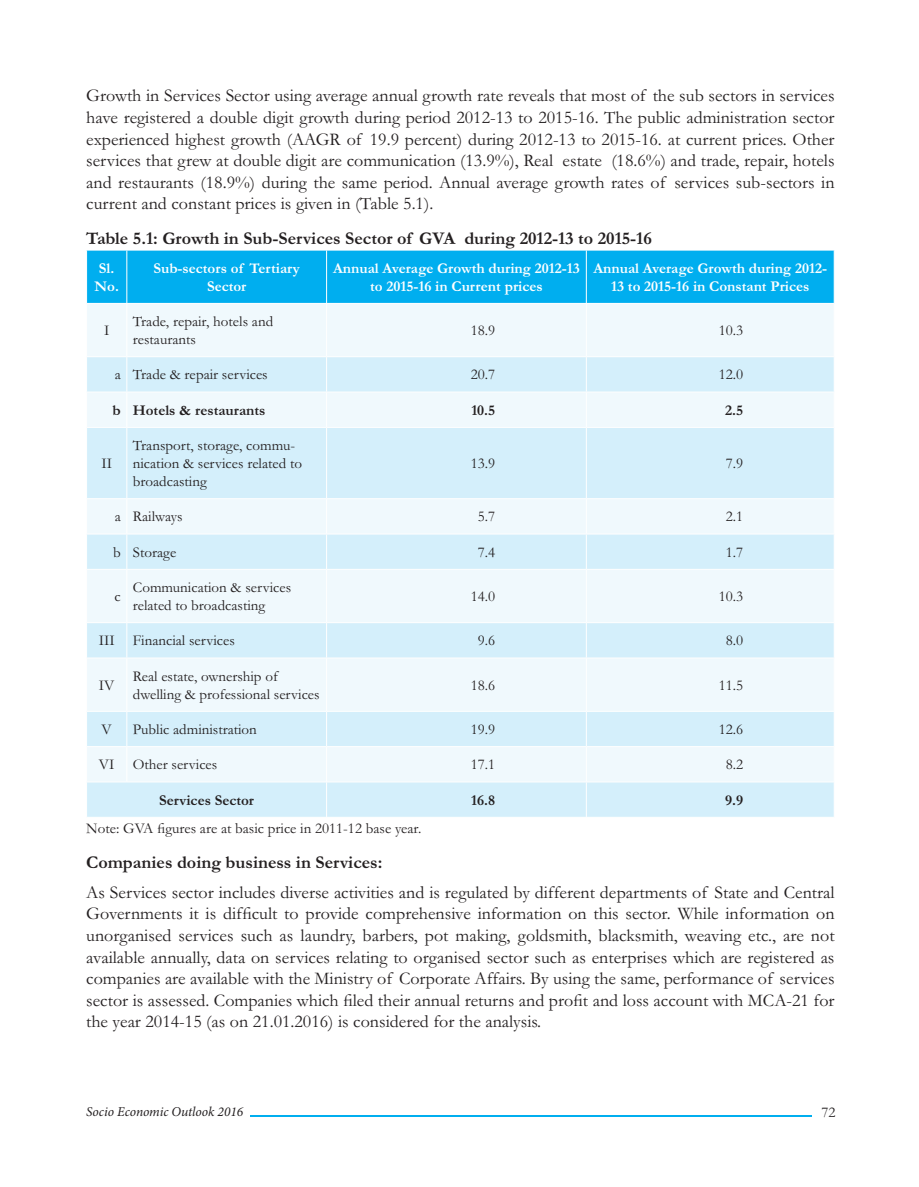
<style>
.page{position:relative;width:919px;height:1187px;background:#fff}
.page>*{position:absolute;margin:0;border:0;box-sizing:border-box;transform-origin:0 0}
.t1{font:18px/21.6px "Garamond";color:#231f20;text-align:justify}
.t2{font:700 18px "Garamond";color:#231f20}
.t3{font:15px/18px "Garamond";color:#231f20}
.t4{font:700 15px/18px "Garamond";color:#fff;text-align:center}
.t5{font:700 15px "Garamond";color:#231f20}
.t6{font:italic 13.5px "Minion Pro";color:#231f20}
</style>
<div class="page">
<hr style="left:251px;top:1115px;width:561px;height:2px;background:#00aeef">
<div style="left:87px;top:251px;width:746px;height:52px;background:#00aeef"></div>
<div style="left:87px;top:304px;width:746px;height:52px;background:#f0f9fd"></div>
<svg style="left:87px;top:357px;width:746px;height:460px;fill:#d4effb"></svg>
<hr style="left:586px;top:250px;width:1px;height:53px;background:#fff">
<hr style="left:126px;top:250px;width:1px;height:53px;background:#fff">
<hr style="left:326px;top:250px;width:1px;height:53px;background:#fff">
<hr style="left:126px;top:304px;width:1px;height:52px;background:#fff">
<hr style="left:326px;top:304px;width:1px;height:52px;background:#fff">
<hr style="left:586px;top:304px;width:1px;height:52px;background:#fff">
<hr style="left:126px;top:357px;width:1px;height:35px;background:#fff">
<hr style="left:326px;top:357px;width:1px;height:35px;background:#fff">
<hr style="left:586px;top:357px;width:1px;height:35px;background:#fff">
<hr style="left:86px;top:392px;width:41px;height:1px;background:#fff">
<hr style="left:127px;top:392px;width:199px;height:1px;background:#fff">
<hr style="left:126px;top:392px;width:1px;height:35px;background:#fff">
<hr style="left:326px;top:392px;width:260px;height:1px;background:#fff">
<hr style="left:326px;top:392px;width:1px;height:35px;background:#fff">
<hr style="left:586px;top:392px;width:248px;height:1px;background:#fff">
<hr style="left:586px;top:392px;width:1px;height:35px;background:#fff">
<hr style="left:86px;top:427px;width:41px;height:1px;background:#fff">
<hr style="left:127px;top:427px;width:199px;height:1px;background:#fff">
<hr style="left:126px;top:428px;width:1px;height:70px;background:#fff">
<hr style="left:326px;top:427px;width:260px;height:1px;background:#fff">
<hr style="left:326px;top:428px;width:1px;height:70px;background:#fff">
<hr style="left:586px;top:427px;width:248px;height:1px;background:#fff">
<hr style="left:586px;top:428px;width:1px;height:70px;background:#fff">
<hr style="left:86px;top:498px;width:41px;height:1px;background:#fff">
<hr style="left:127px;top:498px;width:199px;height:1px;background:#fff">
<hr style="left:126px;top:499px;width:1px;height:35px;background:#fff">
<hr style="left:326px;top:498px;width:260px;height:1px;background:#fff">
<hr style="left:326px;top:499px;width:1px;height:35px;background:#fff">
<hr style="left:586px;top:498px;width:248px;height:1px;background:#fff">
<hr style="left:586px;top:499px;width:1px;height:35px;background:#fff">
<hr style="left:86px;top:534px;width:41px;height:1px;background:#fff">
<hr style="left:127px;top:534px;width:199px;height:1px;background:#fff">
<hr style="left:126px;top:534px;width:1px;height:35px;background:#fff">
<hr style="left:326px;top:534px;width:260px;height:1px;background:#fff">
<hr style="left:326px;top:534px;width:1px;height:35px;background:#fff">
<hr style="left:586px;top:534px;width:248px;height:1px;background:#fff">
<hr style="left:586px;top:534px;width:1px;height:35px;background:#fff">
<hr style="left:86px;top:569px;width:41px;height:1px;background:#fff">
<hr style="left:127px;top:569px;width:199px;height:1px;background:#fff">
<hr style="left:126px;top:570px;width:1px;height:52px;background:#fff">
<hr style="left:326px;top:569px;width:260px;height:1px;background:#fff">
<hr style="left:326px;top:570px;width:1px;height:52px;background:#fff">
<hr style="left:586px;top:569px;width:248px;height:1px;background:#fff">
<hr style="left:586px;top:570px;width:1px;height:52px;background:#fff">
<hr style="left:86px;top:622px;width:41px;height:1px;background:#fff">
<hr style="left:127px;top:622px;width:199px;height:1px;background:#fff">
<hr style="left:126px;top:623px;width:1px;height:35px;background:#fff">
<hr style="left:326px;top:622px;width:260px;height:1px;background:#fff">
<hr style="left:326px;top:623px;width:1px;height:35px;background:#fff">
<hr style="left:586px;top:622px;width:248px;height:1px;background:#fff">
<hr style="left:586px;top:623px;width:1px;height:35px;background:#fff">
<hr style="left:86px;top:658px;width:41px;height:1px;background:#fff">
<hr style="left:127px;top:658px;width:199px;height:1px;background:#fff">
<hr style="left:126px;top:658px;width:1px;height:53px;background:#fff">
<hr style="left:326px;top:658px;width:260px;height:1px;background:#fff">
<hr style="left:326px;top:658px;width:1px;height:53px;background:#fff">
<hr style="left:586px;top:658px;width:248px;height:1px;background:#fff">
<hr style="left:586px;top:658px;width:1px;height:53px;background:#fff">
<hr style="left:86px;top:711px;width:41px;height:1px;background:#fff">
<hr style="left:127px;top:711px;width:199px;height:1px;background:#fff">
<hr style="left:126px;top:712px;width:1px;height:34px;background:#fff">
<hr style="left:326px;top:711px;width:260px;height:1px;background:#fff">
<hr style="left:326px;top:712px;width:1px;height:34px;background:#fff">
<hr style="left:586px;top:711px;width:248px;height:1px;background:#fff">
<hr style="left:586px;top:712px;width:1px;height:34px;background:#fff">
<hr style="left:86px;top:746px;width:41px;height:1px;background:#fff">
<hr style="left:127px;top:746px;width:199px;height:1px;background:#fff">
<hr style="left:126px;top:747px;width:1px;height:35px;background:#fff">
<hr style="left:326px;top:746px;width:260px;height:1px;background:#fff">
<hr style="left:326px;top:747px;width:1px;height:35px;background:#fff">
<hr style="left:586px;top:746px;width:248px;height:1px;background:#fff">
<hr style="left:586px;top:747px;width:1px;height:35px;background:#fff">
<hr style="left:86px;top:782px;width:41px;height:1px;background:#fff">
<hr style="left:127px;top:782px;width:459px;height:1px;background:#fff">
<hr style="left:326px;top:782px;width:1px;height:35px;background:#fff">
<hr style="left:586px;top:782px;width:248px;height:1px;background:#fff">
<hr style="left:586px;top:782px;width:1px;height:35px;background:#fff">
<p class="t1" style="left:86px;top:87px;width:749px">Growth in Services Sector using average annual growth rate reveals that most of the sub sectors in services have registered a double digit growth during period 2012-13 to 2015-16. The public administration sector experienced highest growth (AAGR of 19.9 percent) during 2012-13 to 2015-16. at current prices. Other services that grew at double digit are communication (13.9%), Real estate (18.6%) and trade, repair, hotels and restaurants (18.9%) during the same period. Annual average growth rates of services sub-sectors in current and constant prices is given in (Table 5.1).</p>
<p class="t2" style="left:86px;top:231px;width:567px">Table 5.1: Growth in Sub-Services Sector of GVA during 2012-13 to 2015-16</p>
<p class="t4" style="left:94px;top:260px;width:26px;text-align:left">Sl.<br>No.</p>
<p class="t4" style="left:153px;top:260px;width:148px">Sub-sectors of Tertiary<br>Sector</p>
<p class="t4" style="left:333px;top:260px;width:248px">Annual Average Growth during 2012-13 to 2015-16 in Current prices</p>
<p class="t4" style="left:593px;top:260px;width:235px">Annual Average Growth during 2012-<br>13 to 2015-16 in Constant Prices</p>
<p class="t3" style="left:104px;top:323px;width:7px">I</p>
<p class="t3" style="left:133px;top:314px;width:142px">Trade, repair, hotels and restaurants</p>
<p class="t3" style="left:471px;top:323px;width:26px">18.9</p>
<p class="t3" style="left:718px;top:323px;width:26px">10.3</p>
<p class="t3" style="left:115px;top:367px;width:154px">a Trade &amp; repair services</p>
<p class="t3" style="left:471px;top:367px;width:26px">20.7</p>
<p class="t3" style="left:718px;top:367px;width:26px">12.0</p>
<p class="t5" style="left:112px;top:404px;width:154px">b Hotels &amp; restaurants</p>
<p class="t5" style="left:471px;top:404px;width:25px">10.5</p>
<p class="t5" style="left:725px;top:404px;width:19px">2.5</p>
<p class="t3" style="left:101px;top:456px;width:12px">II</p>
<p class="t3" style="left:133px;top:438px;width:171px">Transport, storage, commu&shy;nication &amp; services related to broadcasting</p>
<p class="t3" style="left:471px;top:456px;width:26px">13.9</p>
<p class="t3" style="left:725px;top:456px;width:19px">7.9</p>
<p class="t3" style="left:115px;top:509px;width:69px">a Railways</p>
<p class="t3" style="left:478px;top:509px;width:19px">5.7</p>
<p class="t3" style="left:725px;top:509px;width:19px">2.1</p>
<p class="t3" style="left:113px;top:545px;width:65px">b Storage</p>
<p class="t3" style="left:478px;top:545px;width:19px">7.4</p>
<p class="t3" style="left:725px;top:545px;width:19px">1.7</p>
<p class="t3" style="left:115px;top:589px;width:8px">c</p>
<p class="t3" style="left:133px;top:580px;width:160px">Communication &amp; services related to broadcasting</p>
<p class="t3" style="left:471px;top:589px;width:26px">14.0</p>
<p class="t3" style="left:718px;top:589px;width:26px">10.3</p>
<p class="t3" style="left:99px;top:633px;width:138px">III Financial services</p>
<p class="t3" style="left:478px;top:633px;width:19px">9.6</p>
<p class="t3" style="left:725px;top:633px;width:19px">8.0</p>
<p class="t3" style="left:99px;top:678px;width:17px">IV</p>
<p class="t3" style="left:133px;top:669px;width:188px">Real estate, ownership of dwelling &amp; professional services</p>
<p class="t3" style="left:471px;top:678px;width:26px">18.6</p>
<p class="t3" style="left:718px;top:678px;width:26px">11.5</p>
<p class="t3" style="left:102px;top:722px;width:12px">V</p>
<p class="t3" style="left:133px;top:722px;width:126px">Public administration</p>
<p class="t3" style="left:471px;top:722px;width:26px">19.9</p>
<p class="t3" style="left:718px;top:722px;width:26px">12.6</p>
<p class="t3" style="left:99px;top:757px;width:120px">VI Other services</p>
<p class="t3" style="left:471px;top:757px;width:26px">17.1</p>
<p class="t3" style="left:725px;top:757px;width:19px">8.2</p>
<p class="t5" style="left:159px;top:794px;width:97px">Services Sector</p>
<p class="t5" style="left:471px;top:794px;width:25px">16.8</p>
<p class="t5" style="left:725px;top:794px;width:19px">9.9</p>
<p class="t3" style="left:86px;top:821px;width:336px">Note: GVA figures are at basic price in 2011-12 base year.</p>
<p class="t2" style="left:86px;top:855px;width:298px">Companies doing business in Services:</p>
<p class="t1" style="left:86px;top:883px;width:749px">As Services sector includes diverse activities and is regulated by different departments of State and Central Governments it is difficult to provide comprehensive information on this sector. While information on unorganised services such as laundry, barbers, pot making, goldsmith, blacksmith, weaving etc., are not available annually, data on services relating to organised sector such as enterprises which are registered as companies are available with the Ministry of Corporate Affairs. By using the same, performance of services sector is assessed. Companies which filed their annual returns and profit and loss account with MCA-21 for the year 2014-15 (as on 21.01.2016) is considered for the analysis.</p>
<p class="t6" style="left:86px;top:1103px;width:159px">Socio Economic Outlook 2016</p>
<p class="t3" style="left:821px;top:1105px;width:16px">72</p>
</div>
